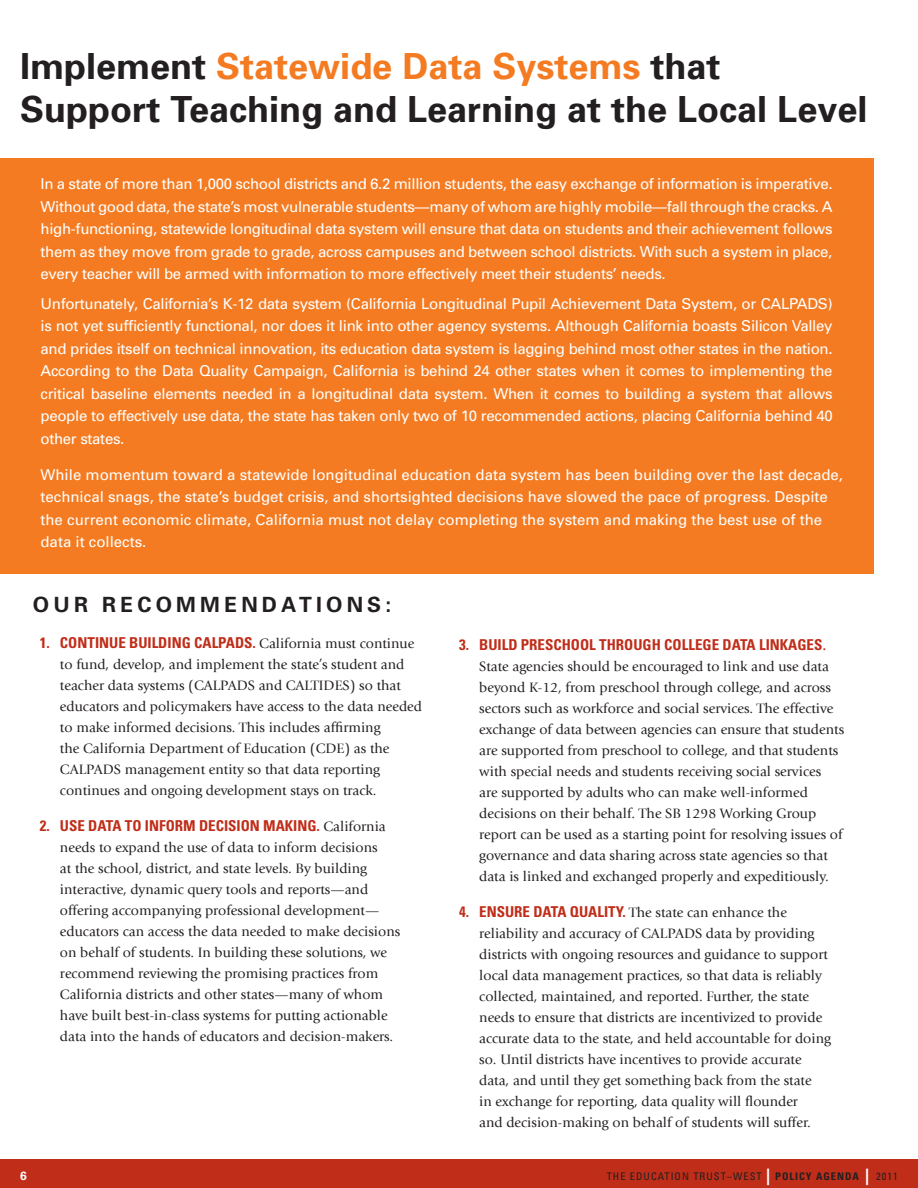
<style>
.page{position:relative;width:918px;height:1188px;background:#fff}
.page>*{position:absolute;margin:0;border:0;box-sizing:border-box;transform-origin:0 0}
.t1{font:700 36px/43.2px "Univers";color:#231f20}
.t2{font:700 21px "Univers";letter-spacing:.2em;color:#231f20}
.t3{font:15px/22.5px "Univers";color:#fff;text-align:justify}
.t4{font:700 condensed 15px "Univers";color:#c02d19}
.t5{font:14.25px/21px "Giovanni Std";color:#231f20}
.t6{font:700 12px "Univers";color:#fff}
.t7{font:condensed 10.5px "Univers";letter-spacing:.095em;color:#231f20}
.s1{color:#f47b21}
.s2{font-family:"Giovanni Std";font-weight:400;font-stretch:normal;font-size:14.25px;color:#231f20}
.s3{font-family:"Univers";font-weight:700;font-stretch:condensed;font-size:15px;color:#c02d19}
.s4{font-family:"Giovanni Std";font-stretch:normal;font-size:14.25px}
.s5{font-weight:700;font-size:16.5px;color:#fff}
.s6{font-weight:700}
</style>
<div class="page">
<div style="left:0;top:1160px;width:918px;height:28px;background:#c02d19"></div>
<div style="left:0;top:158px;width:873px;height:415px;background:#f47b21"></div>
<h1 class="t1" style="left:20px;top:44px;width:849px">Implement <span class="s1">Statewide Data Systems</span> that<br>Support Teaching and Learning at the Local Level</h1>
<p class="t3" style="left:40px;top:173px;width:794px">In a state of more than 1,000 school districts and 6.2 million students, the easy exchange of information is imperative.<br>Without good data, the state’s most vulnerable students—many of whom are highly mobile—fall through the cracks. A high-functioning, statewide longitudinal data system will ensure that data on students and their achievement follows them as they move from grade to grade, across campuses and between school districts. With such a system in place, every teacher will be armed with information to more effectively meet their students’ needs.</p>
<p class="t3" style="left:40px;top:292px;width:794px">Unfortunately, California’s K-12 data system (California Longitudinal Pupil Achievement Data System, or CALPADS) is not yet sufficiently functional, nor does it link into other agency systems. Although California boasts Silicon Valley and prides itself on technical innovation, its education data system is lagging behind most other states in the nation.<br>According to the Data Quality Campaign, California is behind 24 other states when it comes to implementing the critical baseline elements needed in a longitudinal data system. When it comes to building a system that allows people to effectively use data, the state has taken only two of 10 recommended actions, placing California behind 40 other states.</p>
<p class="t3" style="left:40px;top:463px;width:804px;text-align:left">While momentum toward a statewide longitudinal education data system has been building over the last decade, technical snags, the state’s budget crisis, and shortsighted decisions have slowed the pace of progress. Despite the current economic climate, California must not delay completing the system and making the best use of the data it collects.</p>
<h2 class="t2" style="left:33px;top:591px;width:360px">Our Reco mmendatio ns:</h2>
<p class="t4" style="left:40px;top:633px;width:20px">1. CO</p>
<p class="t4" style="left:77px;top:633px;width:338px">NTINUE BUILDING CALPADS. <span class="s2">California must continue</span></p>
<p class="t5" style="left:60px;top:654px;width:364px">to fund, develop, and implement the state’s student and teacher data systems (CALPADS and CALTIDES) so that educators and policymakers have access to the data needed to make informed decisions. This includes affirming<br>the California Department of Education (CDE) as the CALPADS management entity so that data reporting continues and ongoing development stays on track.</p>
<p class="t4" style="left:40px;top:816px;width:20px">2. USE</p>
<p class="t4" style="left:88px;top:816px;width:143px">DATA TO INFORM DECISIO</p>
<p class="t5" style="left:60px;top:816px;width:342px;text-indent:190px"><span class="s3">N MAKI NG.</span> California needs to expand the use of data to inform decisions<br>at the school, district, and state levels. By building interactive, dynamic query tools and reports—and offering accompanying professional development— educators can access the data needed to make decisions on behalf of students. In building these solutions, we recommend reviewing the promising practices from California districts and other states—many of whom have built best-in-class systems for putting actionable data into the hands of educators and decision-makers.</p>
<p class="t4" style="left:459px;top:636px;width:369px">3. BUILD PRESCHOOL THROUGH COLLEGE DATA LINKAGES<span class="s4">.</span></p>
<p class="t5" style="left:479px;top:656px;width:366px">State agencies should be encouraged to link and use data beyond K-12, from preschool through college, and across sectors such as workforce and social services. The effective exchange of data between agencies can ensure that students are supported from preschool to college, and that students with special needs and students receiving social services<br>are supported by adults who can make well-informed decisions on their behalf. The SB 1298 Working Group report can be used as a starting point for resolving issues of governance and data sharing across state agencies so that data is linked and exchanged properly and expeditiously.</p>
<p class="t5" style="left:479px;top:902px;width:353px;text-indent:-20px"><span class="s3">4. ENSURE DATA QUALITY.</span> The state can enhance the reliability and accuracy of CALPADS data by providing districts with ongoing resources and guidance to support local data management practices, so that data is reliably collected, maintained, and reported. Further, the state needs to ensure that districts are incentivized to provide accurate data to the state, and held accountable for doing so. Until districts have incentives to provide accurate data, and until they get something back from the state<br>in exchange for reporting, data quality will flounder<br>and decision-making on behalf of students will suffer.</p>
<p class="t6" style="left:20px;top:1168px;width:8px">6</p>
<p class="t7" style="left:607px;top:1169px;width:293px">THE EDUCATION TRUST–WEST <span class="s5">|</span> <span class="s6">POLICY AGENDA</span> <span class="s5">|</span> 2011</p>
</div>
